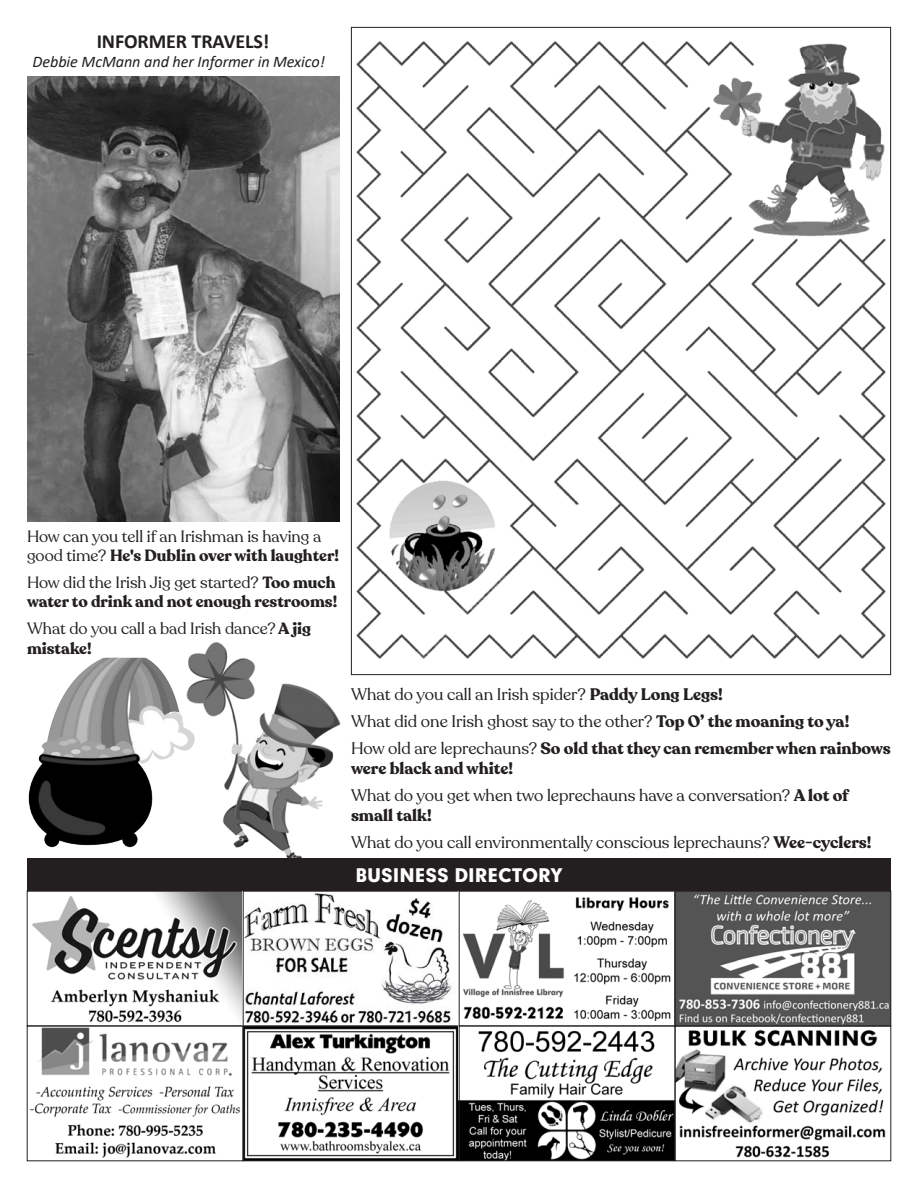
<style>
.page{position:relative;width:918px;height:1188px;background:#fff}
.page>*{position:absolute;margin:0;border:0;box-sizing:border-box;transform-origin:0 0}
.t1{font:700 20.1px "Calibri";letter-spacing:-.005em;color:#231f20}
.t2{font:900 18px "Geometrix";color:#fff}
.t3{font:16.5px/19.8px "Recoleta";color:#231f20}
.t4{font:700 16.5px/19.8px "Recoleta";color:#231f20}
.t5{font:16.2px/19.4px "Recoleta";color:#231f20}
.t6{font:700 16.2px/19.4px "Recoleta";color:#231f20}
.t7{font:italic 16.2px "Calibri";letter-spacing:-.005em;color:#231f20}
.s1{font-weight:700}
.s2{font-weight:400}
</style>
<div class="page">
<img style="left:183px;top:642px;width:162px;height:217px">
<img style="left:28px;top:650px;width:177px;height:208px">
<img style="left:356px;top:41px;width:530px;height:618px">
<img style="left:27px;top:76px;width:312px;height:446px">
<img style="left:29px;top:893px;width:860px;height:266px">
<div style="left:243px;top:1026px;width:216px;height:135px;border:1px solid #231f20"></div>
<div style="left:27px;top:891px;width:216px;height:135px;border:1px solid #231f20"></div>
<div style="left:675px;top:1026px;width:216px;height:135px;border:1px solid #231f20"></div>
<div style="left:459px;top:891px;width:216px;height:135px;border:1px solid #231f20"></div>
<div style="left:675px;top:891px;width:216px;height:135px;border:1px solid #231f20"></div>
<div style="left:459px;top:1026px;width:216px;height:135px;border:1px solid #231f20"></div>
<div style="left:27px;top:859px;width:864px;height:32px;background:#231f20"></div>
<p class="t1" style="left:97px;top:27px;width:174px">INFORMER TRAVELS!</p>
<p class="t7" style="left:33px;top:50px;width:294px">Debbie McMann and her Informer in Mexico!</p>
<p class="t5" style="left:27px;top:527px;width:313px">How can you tell if an Irishman is having a good time? <span class="s1">He's Dublin over with laughter!</span></p>
<p class="t6" style="left:27px;top:573px;width:312px"><span class="s2">How did the Irish Jig get started?</span> Too much water to drink and not enough restrooms!</p>
<p class="t5" style="left:27px;top:619px;width:286px">What do you call a bad Irish dance? <span class="s1">A jig mistake!</span></p>
<p class="t3" style="left:351px;top:685px;width:373px">What do you call an Irish spider? <span class="s1">Paddy Long Legs!</span></p>
<p class="t3" style="left:351px;top:712px;width:500px">What did one Irish ghost say to the other? <span class="s1">Top O’ the moaning to ya!</span></p>
<p class="t4" style="left:351px;top:739px;width:541px"><span class="s2">How old are leprechauns?</span> So old that they can remember when rainbows were black and white!</p>
<p class="t3" style="left:351px;top:785px;width:499px">What do you get when two leprechauns have a conversation? <span class="s1">A lot of small talk!</span></p>
<p class="t3" style="left:351px;top:832px;width:522px">What do you call environmentally conscious leprechauns? <span class="s1">Wee-cyclers!</span></p>
<p class="t2" style="left:355px;top:863px;width:209px">BUSINESS DIRECTORY</p>
</div>
